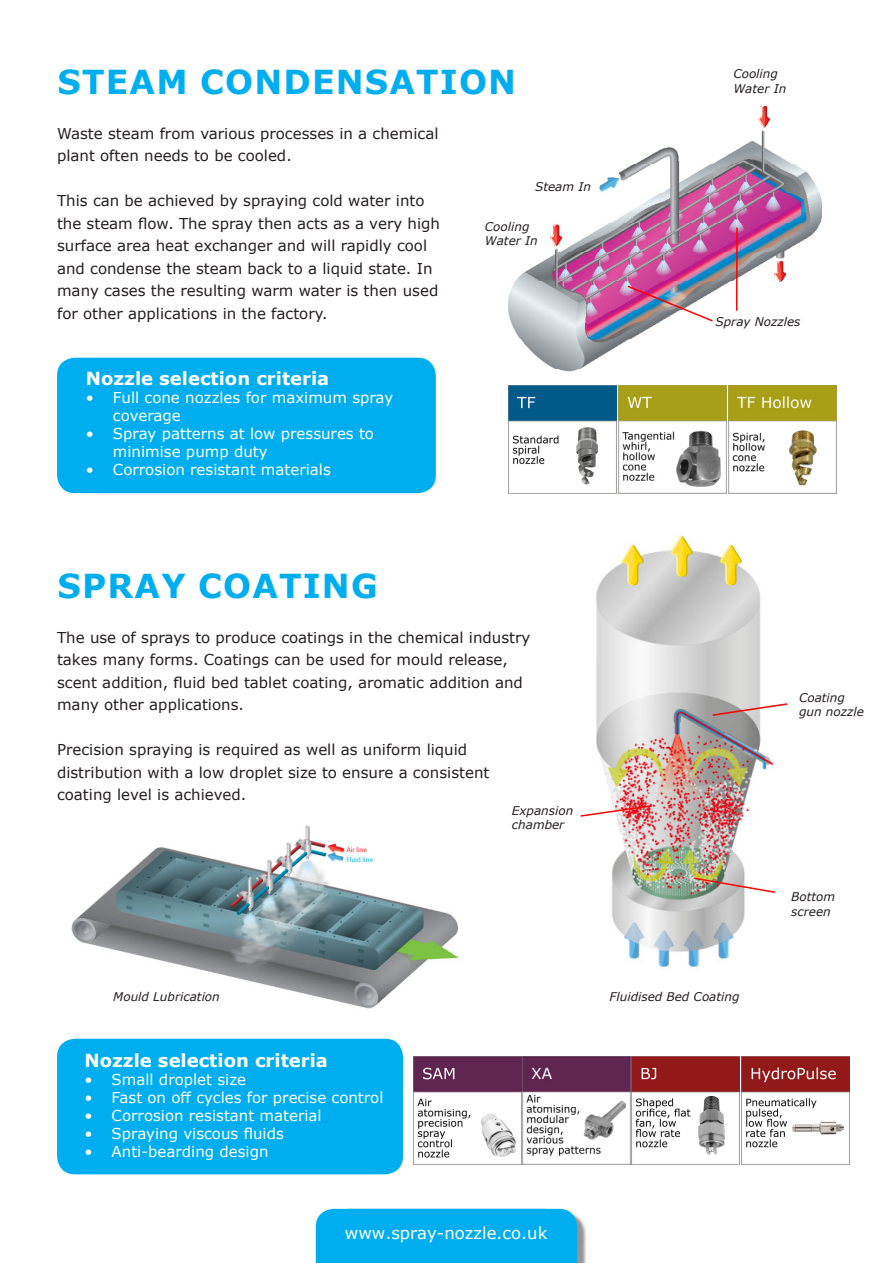
<style>
.page{position:relative;width:893px;height:1263px;background:#fff}
.page>*{position:absolute;margin:0;border:0;box-sizing:border-box;transform-origin:0 0}
.t1{font:700 33px "Verdana";letter-spacing:.035em;color:#00aeef}
.t2{font:700 18px "Verdana";color:#fff}
.t3{font:16.5px "Verdana";color:#fff}
.t4{font:15px/22.5px "Verdana";color:#231f20}
.t5{font:15px/18px "Verdana";color:#fff}
.t6{font:italic 12px/14.4px "Verdana";color:#231f20}
</style>
<div class="page">
<div style="left:319px;top:1212px;width:268px;height:51px;background:#231f20;opacity:.49"></div>
<div style="left:316px;top:1209px;width:261px;height:54px;background:#00aeef"></div>
<img style="left:71px;top:825px;width:388px;height:184px">
<img style="left:509px;top:385px;width:217px;height:108px">
<img style="left:728px;top:385px;width:108px;height:108px">
<div style="left:57px;top:358px;width:379px;height:135px;background:#00aeef;border-radius:18px"></div>
<div style="left:57px;top:1039px;width:346px;height:135px;background:#00aeef;border-radius:18px"></div>
<img style="left:596px;top:535px;width:178px;height:433px">
<img style="left:632px;top:1057px;width:217px;height:108px">
<img style="left:413px;top:1057px;width:217px;height:108px">
<img style="left:509px;top:106px;width:313px;height:266px">
<img style="left:626px;top:284px;width:88px;height:39px">
<hr style="left:736px;top:228px;width:2px;height:83px;background:#f00">
<svg style="left:711px;top:702px;width:77px;height:15px"></svg>
<svg style="left:580px;top:804px;width:73px;height:14px"></svg>
<svg style="left:692px;top:876px;width:83px;height:18px"></svg>
<p class="t1" style="left:58px;top:59px;width:460px">STEAM CONDENSATION</p>
<p class="t4" style="left:57px;top:122px;width:383px">Waste steam from various processes in a chemical plant often needs to be cooled.</p>
<p class="t4" style="left:57px;top:190px;width:384px">This can be achieved by spraying cold water into the steam flow. The spray then acts as a very high surface area heat exchanger and will rapidly cool and condense the steam back to a liquid state. In many cases the resulting warm water is then used for other applications in the factory.</p>
<p class="t2" style="left:86px;top:365px;width:245px">Nozzle selection criteria</p>
<p class="t5" style="left:113px;top:388px;width:282px;text-indent:-27px">• Full cone nozzles for maximum spray coverage</p>
<p class="t5" style="left:113px;top:424px;width:263px;text-indent:-27px">• Spray patterns at low pressures to minimise pump duty</p>
<p class="t5" style="left:86px;top:460px;width:246px">• Corrosion resistant materials</p>
<p class="t1" style="left:58px;top:563px;width:322px">SPRAY COATING</p>
<p class="t6" style="left:535px;top:179px;width:57px">Steam In</p>
<p class="t6" style="left:485px;top:219px;width:54px">Cooling<br>Water In</p>
<p class="t4" style="left:57px;top:626px;width:475px">The use of sprays to produce coatings in the chemical industry takes many forms. Coatings can be used for mould release, scent addition, fluid bed tablet coating, aromatic addition and many other applications.</p>
<p class="t4" style="left:57px;top:739px;width:434px">Precision spraying is required as well as uniform liquid distribution with a low droplet size to ensure a consistent coating level is achieved.</p>
<p class="t6" style="left:512px;top:803px;width:63px">Expansion chamber</p>
<p class="t6" style="left:733px;top:67px;width:54px">Cooling<br>Water In</p>
<p class="t6" style="left:716px;top:314px;width:86px">Spray Nozzles</p>
<p class="t6" style="left:799px;top:690px;width:66px">Coating gun nozzle</p>
<p class="t6" style="left:791px;top:890px;width:45px">Bottom screen</p>
<p class="t6" style="left:113px;top:989px;width:108px">Mould Lubrication</p>
<p class="t6" style="left:610px;top:989px;width:131px">Fluidised Bed Coating</p>
<p class="t2" style="left:85px;top:1047px;width:245px">Nozzle selection criteria</p>
<p class="t5" style="left:85px;top:1070px;width:163px">• Small droplet size</p>
<p class="t5" style="left:85px;top:1088px;width:300px">• Fast on off cycles for precise control</p>
<p class="t5" style="left:85px;top:1106px;width:239px">• Corrosion resistant material</p>
<p class="t5" style="left:85px;top:1124px;width:201px">• Spraying viscous fluids</p>
<p class="t5" style="left:85px;top:1142px;width:185px">• Anti-bearding design</p>
<p class="t3" style="left:345px;top:1222px;width:204px">www.spray-nozzle.co.uk</p>
</div>
